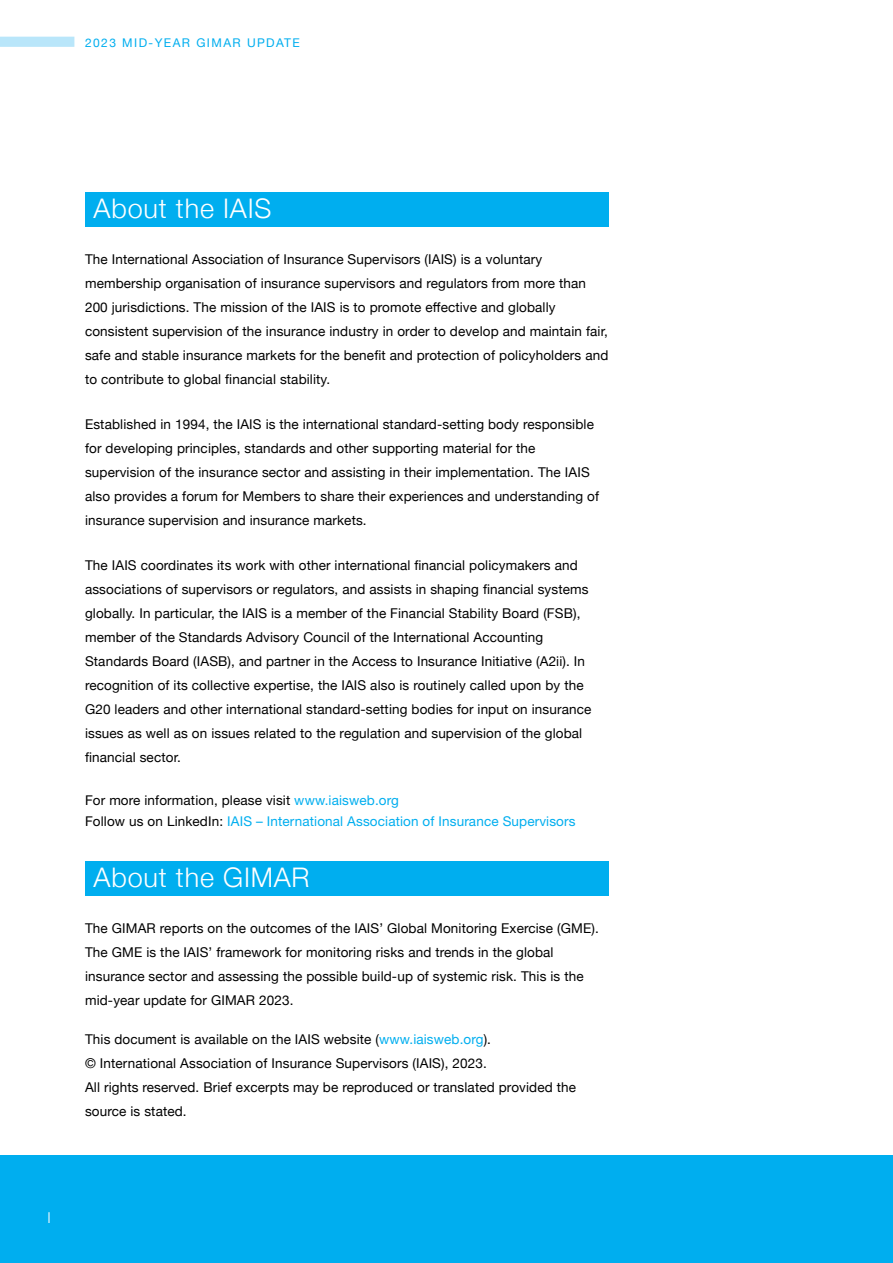
<style>
.page{position:relative;width:893px;height:1263px;background:#fff}
.page>*{position:absolute;margin:0;border:0;box-sizing:border-box;transform-origin:0 0}
.t1{font:300 27px "Helvetica Neue";letter-spacing:.03em;color:#fff}
.t2{font:300 15px "Helvetica Neue";color:#fff}
.t3{font:13.5px/24px "Helvetica Neue";letter-spacing:.01em;color:#000}
.t4{font:13.5px/21px "Helvetica Neue LT Std";letter-spacing:.01em;color:#00aeef}
.t5{font:12px "Helvetica Neue";letter-spacing:.12em;color:#00aeef}
.s1{color:#000}
.s2{color:#00aeef}
</style>
<div class="page">
<div style="left:0;top:37px;width:74px;height:10px;background:#b9e6fa"></div>
<div style="left:0;top:1156px;width:893px;height:107px;background:#00aeef"></div>
<div style="left:85px;top:192px;width:524px;height:34px;background:#00aeef"></div>
<div style="left:85px;top:861px;width:524px;height:34px;background:#00aeef"></div>
<p class="t5" style="left:85px;top:34px;width:216px">2023 MID-YEAR GIMAR UPDATE</p>
<h1 class="t1" style="left:94px;top:187px;width:180px">About the IAIS</h1>
<p class="t3" style="left:85px;top:248px;width:525px">The International Association of Insurance Supervisors (IAIS) is a voluntary membership organisation of insurance supervisors and regulators from more than 200 jurisdictions. The mission of the IAIS is to promote effective and globally consistent supervision of the insurance industry in order to develop and maintain fair, safe and stable insurance markets for the benefit and protection of policyholders and to contribute to global financial stability.</p>
<p class="t3" style="left:85px;top:413px;width:515px">Established in 1994, the IAIS is the international standard-setting body responsible for developing principles, standards and other supporting material for the supervision of the insurance sector and assisting in their implementation. The IAIS also provides a forum for Members to share their experiences and understanding of insurance supervision and insurance markets.</p>
<p class="t3" style="left:85px;top:554px;width:508px">The IAIS coordinates its work with other international financial policymakers and associations of supervisors or regulators, and assists in shaping financial systems globally. In particular, the IAIS is a member of the Financial Stability Board (FSB), member of the Standards Advisory Council of the International Accounting Standards Board (IASB), and partner in the Access to Insurance Initiative (A2ii). In recognition of its collective expertise, the IAIS also is routinely called upon by the G20 leaders and other international standard-setting bodies for input on insurance issues as well as on issues related to the regulation and supervision of the global financial sector.</p>
<p class="t4" style="left:85px;top:789px;width:492px"><span class="s1">For more information, please visit</span> www.iaisweb.org<br><span class="s1">Follow us on LinkedIn:</span> IAIS – International Association of Insurance Supervisors</p>
<h1 class="t1" style="left:94px;top:856px;width:218px">About the GIMAR</h1>
<p class="t3" style="left:85px;top:917px;width:515px">The GIMAR reports on the outcomes of the IAIS’ Global Monitoring Exercise (GME).<br>The GME is the IAIS’ framework for monitoring risks and trends in the global insurance sector and assessing the possible build-up of systemic risk. This is the mid-year update for GIMAR 2023.</p>
<p class="t3" style="left:85px;top:1027px;width:492px">This document is available on the IAIS website (<span class="s2">www.iaisweb.org</span>).<br>© International Association of Insurance Supervisors (IAIS), 2023.<br>All rights reserved. Brief excerpts may be reproduced or translated provided the source is stated.</p>
<p class="t2" style="left:47px;top:1206px;width:5px">I</p>
</div>
